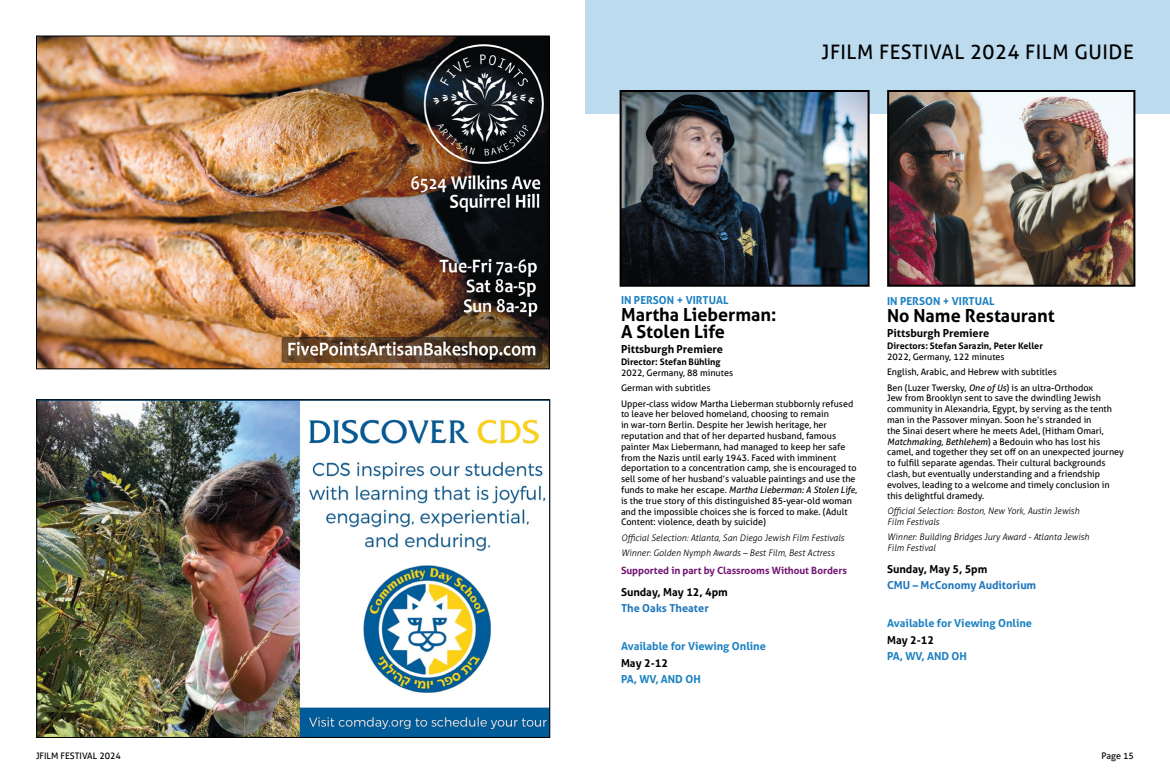
<style>
.page{position:relative;width:1170px;height:774px;background:#fff}
.page>*{position:absolute;margin:0;border:0;box-sizing:border-box;transform-origin:0 0}
.Header_Right{font:20px "Aller";letter-spacing:.025em;color:#000}
.Film_Title{font:700 18px/17px "Aller";color:#000}
.Date___Time{font:700 11px "Aller";color:#1b80c2}
.Date___Time-2{font:700 11px "Aller";color:#000}
.Premiere{font:700 11px "Aller";color:#000}
.Location{font:700 11px "Aller";color:#1c75bc}
.Premiere-2{font:700 11px "Aller";color:#1b80c2}
.Location-2{font:700 11px "Aller";color:#1b80c2}
.Sponsored_by{font:700 10px "Aller";color:#731472}
.Film_Description{font:9px/10.8px "Aller";color:#000}
.Awards{font:italic 300 9px/10.8px "Aller";color:#000}
.Director{font:700 9px "Aller";color:#000}
.Language{font:9px "Aller";color:#000}
.Year_Runtime{font:9px "Aller";color:#000}
.s1{font-style:italic}
</style>
<div class="page">
<div style="left:585px;top:0;width:585px;height:113px;background:#bcdbef"></div>
<img style="left:623px;top:93px;width:244px;height:191px">
<div style="left:620px;top:90px;width:250px;height:197px;border:2px solid #000"></div>
<img style="left:890px;top:93px;width:242px;height:191px">
<div style="left:887px;top:90px;width:248px;height:197px;border:2px solid #000"></div>
<img style="left:38px;top:38px;width:510px;height:329px">
<img style="left:38px;top:401px;width:510px;height:335px">
<p class="Header_Right" style="left:822px;top:40px;width:314px">JFILM FESTIVAL 2024 FILM GUIDE</p>
<p class="Premiere-2" style="left:621px;top:293px;width:109px">IN PERSON + VIRTUAL</p>
<p class="Film_Title" style="left:621px;top:305px;width:157px">Martha Lieberman:<br>A Stolen Life</p>
<p class="Premiere" style="left:621px;top:342px;width:104px">Pittsburgh Premiere</p>
<p class="Director" style="left:621px;top:356px;width:101px">Director: Stefan Bühling</p>
<p class="Year_Runtime" style="left:621px;top:367px;width:114px">2022, Germany, 88 minutes</p>
<p class="Language" style="left:621px;top:383px;width:91px">German with subtitles</p>
<p class="Film_Description" style="left:621px;top:398px;width:238px">Upper-class widow Martha Lieberman stubbornly refused to leave her beloved homeland, choosing to remain<br>in war-torn Berlin. Despite her Jewish heritage, her reputation and that of her departed husband, famous painter Max Liebermann, had managed to keep her safe from the Nazis until early 1943. Faced with imminent deportation to a concentration camp, she is encouraged to sell some of her husband’s valuable paintings and use the funds to make her escape. <span class="s1">Martha Lieberman: A Stolen Life, </span>is the true story of this distinguished 85-year-old woman and the impossible choices she is forced to make. (Adult Content: violence, death by suicide)</p>
<p class="Awards" style="left:621px;top:532px;width:225px">Official Selection: Atlanta, San Diego Jewish Film Festivals</p>
<p class="Awards" style="left:621px;top:547px;width:215px">Winner: Golden Nymph Awards – Best Film, Best Actress</p>
<p class="Sponsored_by" style="left:621px;top:564px;width:228px">Supported in part by Classrooms Without Borders</p>
<p class="Date___Time-2" style="left:621px;top:585px;width:108px">Sunday, May 12, 4pm</p>
<p class="Location" style="left:621px;top:601px;width:89px">The Oaks Theater</p>
<p class="Date___Time" style="left:621px;top:639px;width:146px">Available for Viewing Online</p>
<p class="Date___Time-2" style="left:621px;top:656px;width:48px">May 2-12</p>
<p class="Location-2" style="left:621px;top:672px;width:81px">PA, WV, AND OH</p>
<p class="Premiere-2" style="left:887px;top:294px;width:109px">IN PERSON + VIRTUAL</p>
<p class="Film_Title" style="left:887px;top:306px;width:169px">No Name Restaurant</p>
<p class="Premiere" style="left:887px;top:326px;width:104px">Pittsburgh Premiere</p>
<p class="Director" style="left:887px;top:340px;width:157px">Directors: Stefan Sarazin, Peter Keller</p>
<p class="Year_Runtime" style="left:887px;top:351px;width:119px">2022, Germany, 122 minutes</p>
<p class="Language" style="left:887px;top:367px;width:171px">English, Arabic, and Hebrew with subtitles</p>
<p class="Film_Description" style="left:887px;top:382px;width:238px">Ben (Luzer Twersky, <span class="s1">One of Us</span>) is an ultra-Orthodox<br>Jew from Brooklyn sent to save the dwindling Jewish community in Alexandria, Egypt, by serving as the tenth man in the Passover minyan. Soon he’s stranded in<br>the Sinai desert where he meets Adel, (Hitham Omari, <span class="s1">Matchmaking, Bethlehem</span>) a Bedouin who has lost his camel, and together they set off on an unexpected journey to fulfill separate agendas. Their cultural backgrounds clash, but eventually understanding and a friendship evolves, leading to a welcome and timely conclusion in this delightful dramedy.</p>
<p class="Awards" style="left:887px;top:505px;width:194px">Official Selection: Boston, New York, Austin Jewish<br>Film Festivals</p>
<p class="Awards" style="left:887px;top:531px;width:204px">Winner: Building Bridges Jury Award - Atlanta Jewish<br>Film Festival</p>
<p class="Date___Time-2" style="left:887px;top:562px;width:102px">Sunday, May 5, 5pm</p>
<p class="Location" style="left:887px;top:578px;width:151px">CMU – McConomy Auditorium</p>
<p class="Date___Time" style="left:887px;top:616px;width:146px">Available for Viewing Online</p>
<p class="Date___Time-2" style="left:887px;top:633px;width:48px">May 2-12</p>
<p class="Location-2" style="left:887px;top:649px;width:81px">PA, WV, AND OH</p>
<p class="Film_Description" style="left:36px;top:751px;width:87px">JFILM FESTIVAL 2024</p>
<p class="Film_Description" style="left:1102px;top:751px;width:34px">Page 15</p>
</div>
